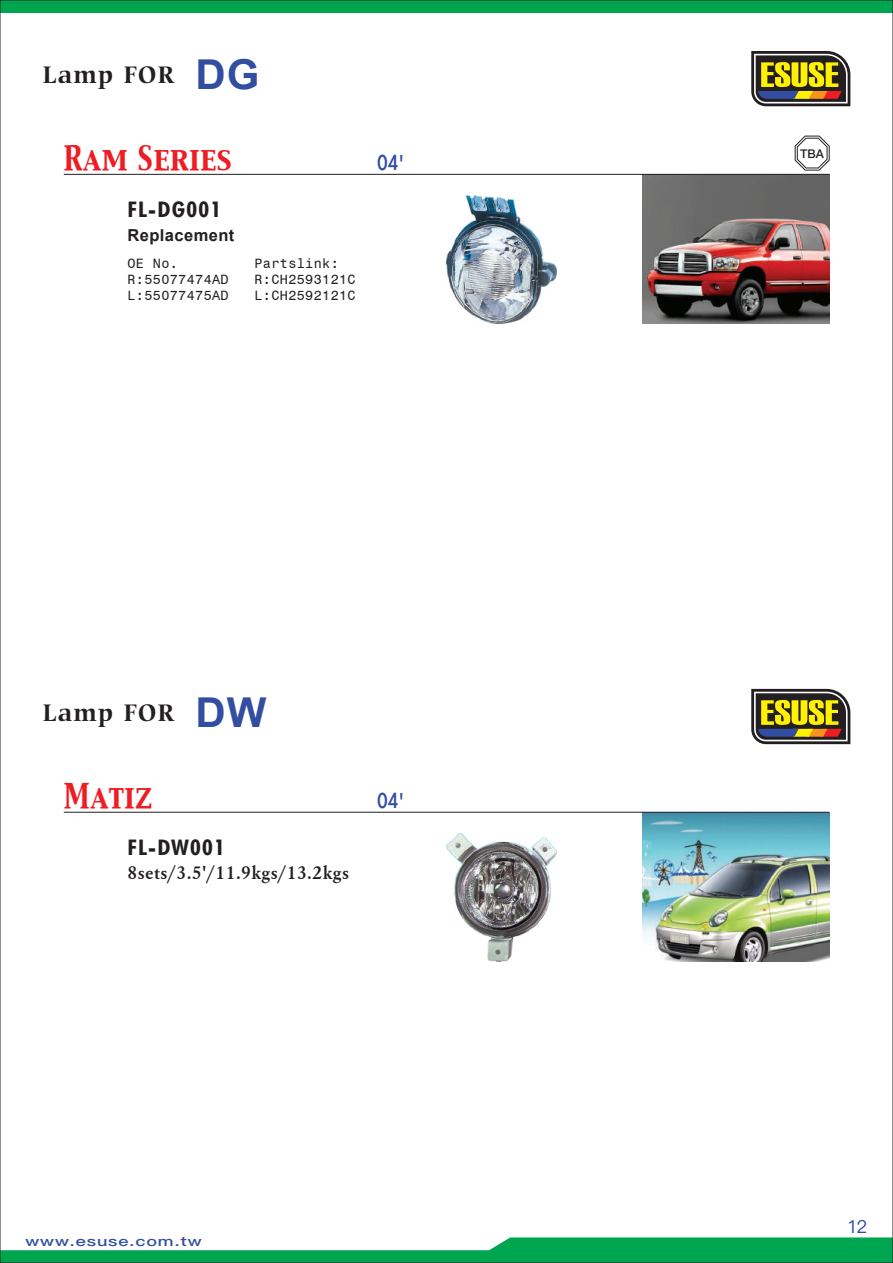
<style>
.page{position:relative;width:893px;height:1263px;background:#fff}
.page>*{position:absolute;margin:0;border:0;box-sizing:border-box;transform-origin:0 0}
.t1{font:29.7px "Capitals";letter-spacing:.025em;color:#ee1d23;scale:.91 1}
.t2{font:700 25.5px "Carmina BT";letter-spacing:.05em;color:#231f20;scale:.94 1}
.t3{font:24.75px "Li Gothic Med";color:#324ea1;scale:.87 1}
.t4{font:700 condensed 21.45px "Futura BT";letter-spacing:.05em;color:#231f20;scale:1.14 1}
.t5{font:700 19.5px "Hehen Heb T";letter-spacing:.025em;color:#231f20}
.t6{font:18px "Ping Fang TC";color:#324ea1}
.t7{font:700 16.5px "Arial";letter-spacing:.025em;color:#231f20}
.t8{font:13.5px "Monospace 821 BT";letter-spacing:.025em;color:#231f20}
.t9{font:500 13.5px "Ping Fang TC";letter-spacing:.05em;color:#324ea1;scale:1.33 1}
.t10{font:600 12px "Ping Fang TC";color:#231f20}
.s1{font-family:"Arial";font-size:41.1px;color:#324ea1}
</style>
<div class="page">
<svg style="left:751px;top:689px;width:99px;height:55px;background:#7e7436"></svg>
<img style="left:642px;top:813px;width:187px;height:148px">
<img style="left:446px;top:833px;width:110px;height:128px">
<hr style="left:64px;top:812px;width:765px;height:1px;background:#231f20">
<img style="left:642px;top:175px;width:187px;height:148px">
<img style="left:446px;top:196px;width:110px;height:127px">
<svg style="left:2px;top:1237px;width:889px;height:24px"></svg>
<div style="left:0;top:0;width:893px;height:13px;background:#00a54f"></div>
<svg style="left:751px;top:51px;width:99px;height:55px;background:#7e7437"></svg>
<hr style="left:64px;top:174px;width:765px;height:1px;background:#231f20">
<svg style="left:794px;top:135px;width:36px;height:36px"></svg>
<h2 class="t2" style="left:42px;top:60px;width:233px">Lamp FOR <span class="s1">DG</span></h2>
<h1 class="t1" style="left:64px;top:138px;width:186px">Ram Series</h1>
<h3 class="t4" style="left:128px;top:196px;width:84px">FL-DG001</h3>
<p class="t7" style="left:128px;top:224px;width:108px">Replacement</p>
<p class="t8" style="left:128px;top:255px;width:52px">OE No.</p>
<p class="t8" style="left:254px;top:255px;width:86px">Partslink:</p>
<p class="t8" style="left:128px;top:271px;width:103px">R:55077474AD</p>
<p class="t8" style="left:254px;top:271px;width:103px">R:CH2593121C</p>
<p class="t8" style="left:128px;top:287px;width:103px">L:55077475AD</p>
<p class="t8" style="left:254px;top:287px;width:103px">L:CH2592121C</p>
<h3 class="t3" style="left:378px;top:150px;width:32px">04'</h3>
<h2 class="t2" style="left:42px;top:697px;width:240px">Lamp FOR <span class="s1">DW</span></h2>
<h1 class="t1" style="left:64px;top:776px;width:99px">Matiz</h1>
<h3 class="t3" style="left:378px;top:787px;width:32px">04'</h3>
<h3 class="t4" style="left:128px;top:834px;width:87px">FL-DW001</h3>
<h3 class="t5" style="left:128px;top:860px;width:223px">8sets/3.5'/11.9kgs/13.2kgs</h3>
<p class="t9" style="left:26px;top:1233px;width:134px">www.esuse.com.tw</p>
<p class="t10" style="left:800px;top:146px;width:25px">TBA</p>
<h3 class="t6" style="left:848px;top:1216px;width:20px">12</h3>
</div>
